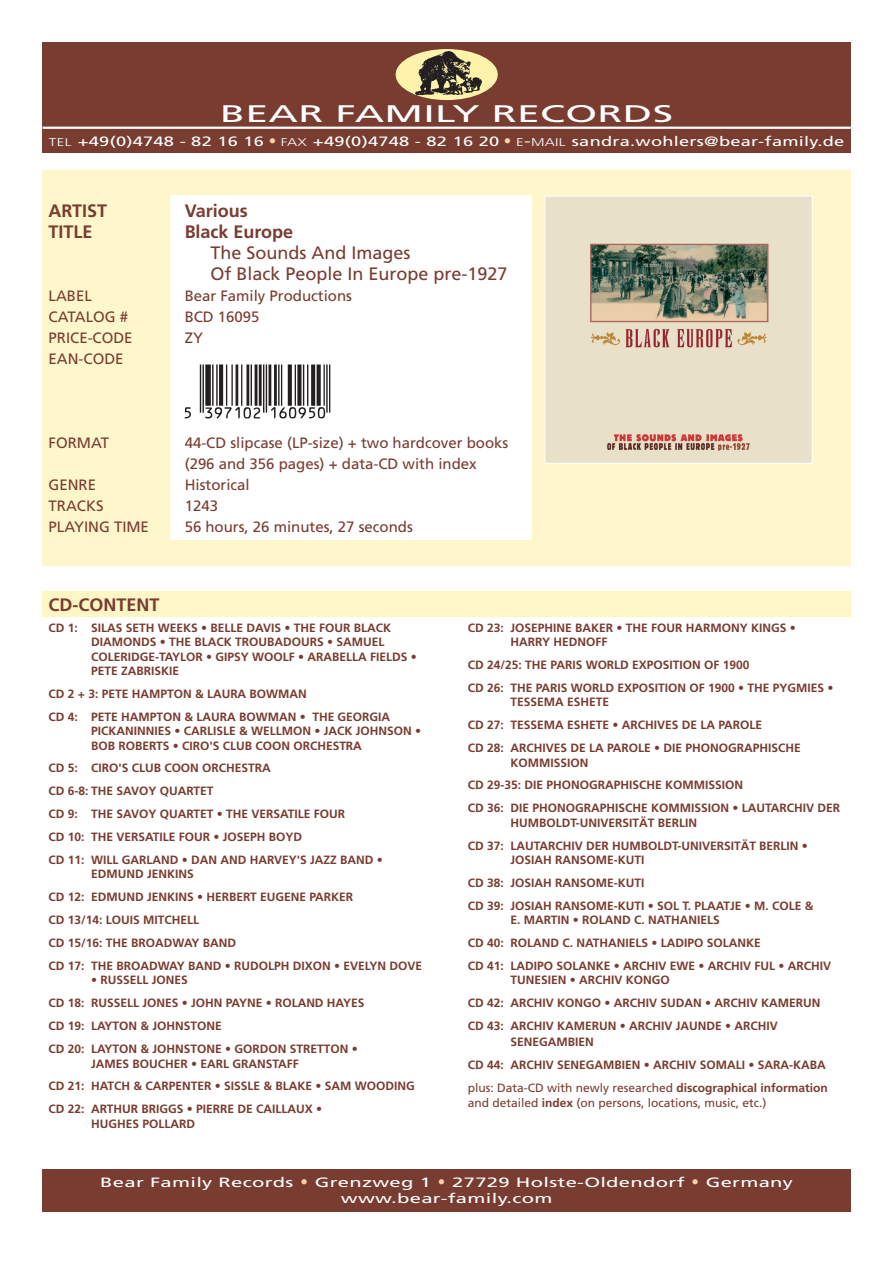
<style>
.page{position:relative;width:893px;height:1263px;background:#fff}
.page>*{position:absolute;margin:0;border:0;box-sizing:border-box;transform-origin:0 0}
.t1{font:108px "UPC Half";color:#231f20}
.t2{font:24px "Frutiger";letter-spacing:.01em;color:#fff;scale:1.7 1}
.t3{font:18px/21px "Frutiger";color:#793c30}
.t4{font:700 18px "Frutiger";color:#793c30}
.t5{font:15px/21px "Frutiger";color:#793c30}
.t6{font:13.5px "Frutiger";letter-spacing:.015em;color:#fff;scale:1.35 1}
.t7{font:13.5px/16.5px "Frutiger";letter-spacing:.015em;color:#fff;text-align:center;scale:1.5 1}
.t8{font:700 12px/23px "Frutiger";color:#793c30}
.t9{font:12px "Frutiger";color:#793c30}
.s1{font-weight:300;font-size:11.25px}
.s2{font-weight:300;font-size:15px;color:#fdd1ad}
.s3{font-weight:300;font-size:15px}
.s4{font-weight:400}
.s5{font-weight:700}
</style>
<div class="page">
<div style="left:43px;top:43px;width:807px;height:110px;background:#793c30"></div>
<div style="left:43px;top:1169px;width:807px;height:43px;background:#793c30"></div>
<div style="left:395px;top:49px;width:102px;height:51px;background:#fff3ac;border-radius:50%"></div>
<img style="left:413px;top:49px;width:69px;height:49px">
<hr style="left:43px;top:127px;width:807px;height:2px;background:#fff">
<div style="left:43px;top:170px;width:807px;height:396px;background:#fff7cc"></div>
<div style="left:170px;top:196px;width:361px;height:344px;background:#fff"></div>
<img style="left:546px;top:198px;width:264px;height:264px">
<div style="left:544px;top:196px;width:268px;height:268px;border:1px solid #fff"></div>
<div style="left:43px;top:591px;width:807px;height:26px;background:#fff6c5"></div>
<h2 class="t2" style="left:220px;top:103px;width:268px">BEAR FAMILY RECORDS</h2>
<p class="t6" style="left:49px;top:135px;width:590px"><span class="s1">TEL</span> +49(0)4748 - 82 16 16 <span class="s2">•</span> <span class="s1">FAX</span> +49(0)4748 - 82 16 20 <span class="s2">•</span> <span class="s1">E</span><span class="s3">-</span><span class="s1">MAIL</span> sandra.wohlers@bear-family.de</p>
<h3 class="t4" style="left:49px;top:204px;width:60px">ARTIST</h3>
<h3 class="t4" style="left:185px;top:204px;width:64px">Various</h3>
<h3 class="t4" style="left:49px;top:225px;width:45px">TITLE</h3>
<h3 class="t4" style="left:185px;top:225px;width:110px">Black Europe</h3>
<h3 class="t3" style="left:211px;top:244px;width:298px">The Sounds And Images<br>Of Black People In Europe pre-1927</h3>
<p class="t5" style="left:49px;top:286px;width:45px">LABEL</p>
<p class="t5" style="left:185px;top:286px;width:169px">Bear Family Productions</p>
<p class="t5" style="left:49px;top:307px;width:81px">CATALOG #</p>
<p class="t5" style="left:185px;top:307px;width:76px">BCD 16095</p>
<p class="t5" style="left:49px;top:328px;width:86px">PRICE-CODE</p>
<p class="t5" style="left:185px;top:328px;width:20px">ZY</p>
<p class="t5" style="left:49px;top:349px;width:76px">EAN-CODE</p>
<h1 class="t1" style="left:185px;top:318px;width:157px">ÇxDTRBAMy160950z</h1>
<p class="t5" style="left:49px;top:433px;width:62px">FORMAT</p>
<p class="t5" style="left:185px;top:433px;width:325px">44-CD slipcase (LP-size) + two hardcover books (296 and 356 pages) + data-CD with index</p>
<p class="t5" style="left:49px;top:475px;width:49px">GENRE</p>
<p class="t5" style="left:185px;top:475px;width:66px">Historical</p>
<p class="t5" style="left:49px;top:496px;width:56px">TRACKS</p>
<p class="t5" style="left:185px;top:496px;width:35px">1243</p>
<p class="t5" style="left:49px;top:517px;width:102px">PLAYING TIME</p>
<p class="t5" style="left:185px;top:517px;width:230px">56 hours, 26 minutes, 27 seconds</p>
<h3 class="t4" style="left:49px;top:597px;width:112px">CD-CONTENT</h3>
<p class="t8" style="left:91px;top:621px;width:327px;line-height:14.4px;text-indent:-43px">CD 1: SILAS SETH WEEKS <span class="s4">•</span> BELLE DAVIS <span class="s4">•</span> THE FOUR BLACK DIAMONDS <span class="s4">•</span> THE BLACK TROUBADOURS • SAMUEL COLERIDGE-TAYLOR • GIPSY WOOLF • ARABELLA FIELDS • PETE ZABRISKIE</p>
<p class="t8" style="left:49px;top:683px;width:343px">CD 2 + 3: PETE HAMPTON &amp; LAURA BOWMAN<br>CD 4: PETE HAMPTON &amp; LAURA BOWMAN • THE GEORGIA</p>
<p class="t8" style="left:91px;top:724px;width:331px;line-height:14.4px">PICKANINNIES • CARLISLE &amp; WELLMON • JACK JOHNSON •<br>BOB ROBERTS • CIRO'S CLUB COON ORCHESTRA</p>
<p class="t8" style="left:49px;top:757px;width:336px">CD 5: CIRO'S CLUB COON ORCHESTRA<br>CD 6-8: THE SAVOY QUARTET<br>CD 9: THE SAVOY QUARTET • THE VERSATILE FOUR<br>CD 10: THE VERSATILE FOUR • JOSEPH BOYD<br>CD 11: WILL GARLAND • DAN AND HARVEY'S JAZZ BAND •</p>
<p class="t8" style="left:49px;top:863px;width:375px;text-indent:43px">EDMUND JENKINS<br>CD 12: EDMUND JENKINS • HERBERT EUGENE PARKER<br>CD 13/14: LOUIS MITCHELL<br>CD 15/16: THE BROADWAY BAND<br>CD 17: THE BROADWAY BAND • RUDOLPH DIXON • EVELYN DOVE</p>
<p class="t8" style="left:49px;top:969px;width:317px;text-indent:43px">• RUSSELL JONES<br>CD 18: RUSSELL JONES • JOHN PAYNE • ROLAND HAYES<br>CD 19: LAYTON &amp; JOHNSTONE<br>CD 20: LAYTON &amp; JOHNSTONE • GORDON STRETTON •</p>
<p class="t8" style="left:49px;top:1052px;width:367px;text-indent:43px">JAMES BOUCHER • EARL GRANSTAFF<br>CD 21: HATCH &amp; CARPENTER • SISSLE &amp; BLAKE • SAM WOODING<br>CD 22: ARTHUR BRIGGS • PIERRE DE CAILLAUX •</p>
<p class="t8" style="left:91px;top:1113px;width:105px">HUGHES POLLARD</p>
<p class="t8" style="left:510px;top:621px;width:287px;line-height:14.4px;text-indent:-43px">CD 23: JOSEPHINE BAKER • THE FOUR HARMONY KINGS •<br>HARRY HEDNOFF</p>
<p class="t8" style="left:468px;top:654px;width:367px">CD 24/25: THE PARIS WORLD EXPOSITION OF 1900<br>CD 26: THE PARIS WORLD EXPOSITION OF 1900 • THE PYGMIES •</p>
<p class="t8" style="left:468px;top:691px;width:334px;text-indent:43px">TESSEMA ESHETE<br>CD 27: TESSEMA ESHETE • ARCHIVES DE LA PAROLE<br>CD 28: ARCHIVES DE LA PAROLE • DIE PHONOGRAPHISCHE</p>
<p class="t8" style="left:468px;top:751px;width:373px;text-indent:43px">KOMMISSION<br>CD 29-35: DIE PHONOGRAPHISCHE KOMMISSION<br>CD 36: DIE PHONOGRAPHISCHE KOMMISSION • LAUTARCHIV DER</p>
<p class="t8" style="left:468px;top:812px;width:341px;text-indent:43px">HUMBOLDT-UNIVERSITÄT BERLIN<br>CD 37: LAUTARCHIV DER HUMBOLDT-UNIVERSITÄT BERLIN •</p>
<p class="t8" style="left:468px;top:849px;width:347px;text-indent:43px">JOSIAH RANSOME-KUTI<br>CD 38: JOSIAH RANSOME-KUTI<br>CD 39: JOSIAH RANSOME-KUTI • SOL T. PLAATJE • M. COLE &amp;</p>
<p class="t8" style="left:468px;top:909px;width:364px;text-indent:43px">E. MARTIN • ROLAND C. NATHANIELS<br>CD 40: ROLAND C. NATHANIELS • LADIPO SOLANKE<br>CD 41: LADIPO SOLANKE • ARCHIV EWE • ARCHIV FUL • ARCHIV</p>
<p class="t8" style="left:468px;top:969px;width:354px;text-indent:43px">TUNESIEN • ARCHIV KONGO<br>CD 42: ARCHIV KONGO <span class="s4">•</span> ARCHIV SUDAN • ARCHIV KAMERUN<br>CD 43: ARCHIV KAMERUN <span class="s4">•</span> ARCHIV JAUNDE <span class="s4">•</span> ARCHIV</p>
<p class="t8" style="left:468px;top:1031px;width:361px;text-indent:43px">SENEGAMBIEN<br>CD 44: ARCHIV SENEGAMBIEN <span class="s4">•</span> ARCHIV SOMALI <span class="s4">•</span> SARA-KABA <span class="s4">plus: Data-CD with newly researched</span> discographical information</p>
<p class="t9" style="left:468px;top:1097px;width:300px">and detailed <span class="s5">index</span> (on persons, locations, music, etc.)</p>
<p class="t7" style="left:100px;top:1174px;width:463px">Bear Family Records <span class="s2">•</span> Grenzweg 1 <span class="s2">•</span> 27729 Holste-Oldendorf <span class="s2">•</span> Germany www.bear-family.com</p>
</div>
